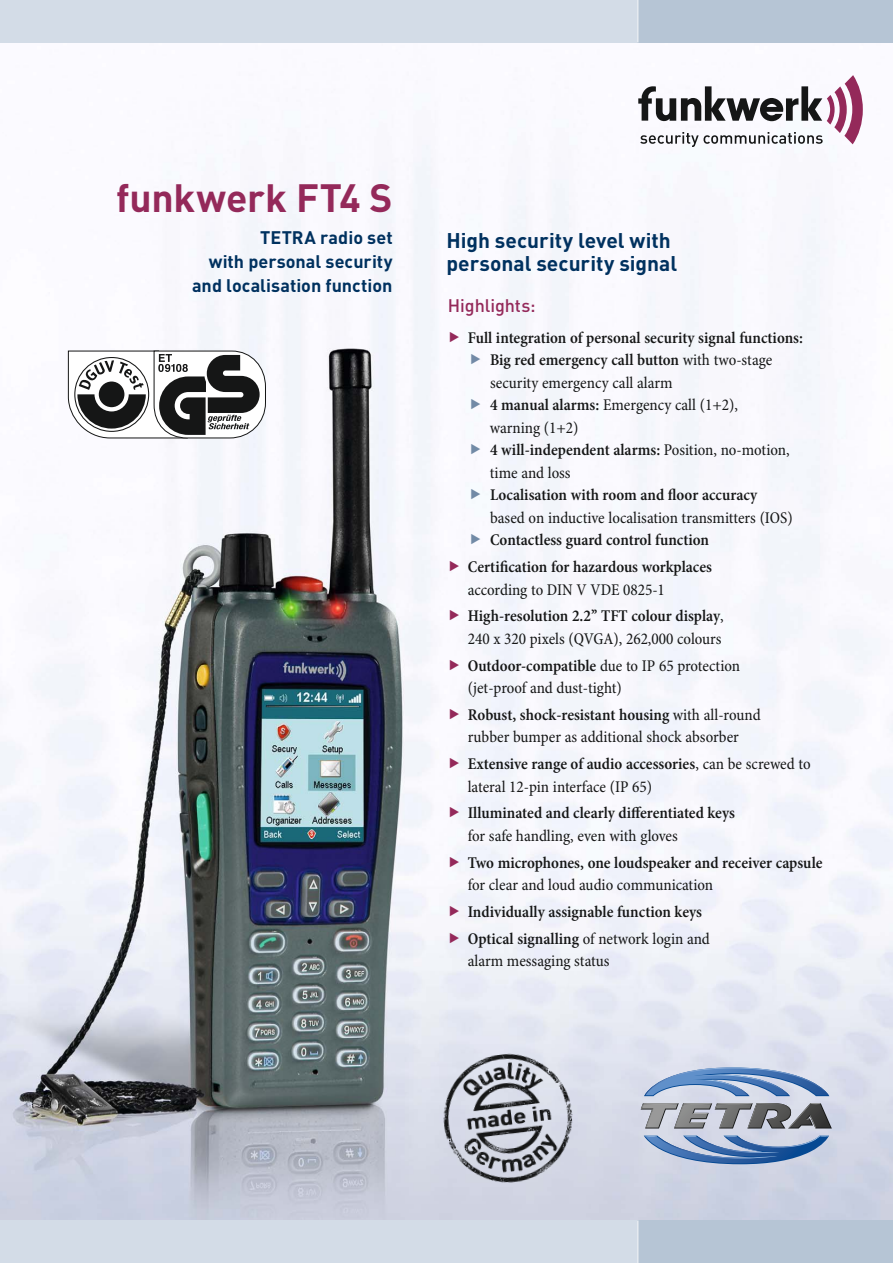
<style>
.page{position:relative;width:893px;height:1263px;background:#fff}
.page>*{position:absolute;margin:0;border:0;box-sizing:border-box;transform-origin:0 0}
.t1{font:700 39px "DIN";letter-spacing:-.005em;color:#94295a}
.t2{font:700 21px/22.5px "DIN";color:#00315f}
.t3{font:700 18px/24px "DIN";color:#00315f;text-align:right}
.t4{font:500 18px "DIN";letter-spacing:-.005em;color:#94295a}
.t5{font:600 condensed 16.5px/22.5px "Minion Pro";color:#151616}
.t6{font:condensed 16.5px/26.7px "Minion Pro";color:#151616}
.s1{font-weight:400}
.s2{font-weight:600}
</style>
<div class="page">
<img style="left:0;top:141px;width:893px;height:1079px">
<img style="left:432px;top:1042px;width:152px;height:153px">
<svg style="left:641px;top:1067px;width:191px;height:97px;background:#98a8c1"></svg>
<div style="left:0;top:0;width:893px;height:43px;background:#d3dce7"></div>
<div style="left:638px;top:0;width:255px;height:43px;background:#b6c5d5"></div>
<hr style="left:637px;top:0;width:1px;height:43px;background:#fff">
<div style="left:0;top:1220px;width:893px;height:43px;background:#d3dce7"></div>
<div style="left:638px;top:1220px;width:255px;height:43px;background:#b6c5d5"></div>
<hr style="left:637px;top:1220px;width:1px;height:43px;background:#fff">
<svg style="left:638px;top:75px;width:225px;height:72px"></svg>
<svg style="left:68px;top:351px;width:198px;height:87px"></svg>
<svg style="left:450px;top:332px;width:9px;height:10px"></svg>
<svg style="left:471px;top:354px;width:9px;height:11px"></svg>
<svg style="left:471px;top:399px;width:9px;height:11px"></svg>
<svg style="left:471px;top:444px;width:9px;height:11px"></svg>
<svg style="left:471px;top:489px;width:9px;height:11px"></svg>
<svg style="left:471px;top:534px;width:9px;height:11px"></svg>
<svg style="left:450px;top:561px;width:9px;height:10px"></svg>
<svg style="left:450px;top:610px;width:9px;height:11px"></svg>
<svg style="left:450px;top:659px;width:9px;height:11px"></svg>
<svg style="left:450px;top:709px;width:9px;height:10px"></svg>
<svg style="left:450px;top:758px;width:9px;height:10px"></svg>
<svg style="left:450px;top:807px;width:9px;height:11px"></svg>
<svg style="left:450px;top:856px;width:9px;height:11px"></svg>
<svg style="left:450px;top:906px;width:9px;height:10px"></svg>
<svg style="left:450px;top:932px;width:9px;height:11px"></svg>
<h1 class="t1" style="left:116px;top:184px;width:278px">funkwerk FT4 S</h1>
<p class="t3" style="left:192px;top:228px;width:202px">TETRA radio set<br>with personal security and localisation function</p>
<p class="t2" style="left:446px;top:232px;width:232px">High security level with personal security signal</p>
<p class="t4" style="left:448px;top:299px;width:89px">Highlights:</p>
<p class="t5" style="left:490px;top:328px;width:315px;text-indent:-22px">Full integration of personal security signal functions:<br>Big red emergency call button <span class="s1">with two-stage security emergency call alarm<br></span>4 manual alarms: <span class="s1">Emergency call (1+2),<br>warning (1+2)<br></span>4 will-independent alarms: <span class="s1">Position, no-motion, time and loss</span></p>
<p class="t5" style="left:490px;top:485px;width:269px">Localisation with room and floor accuracy</p>
<p class="t6" style="left:490px;top:506px;width:304px">based on inductive localisation transmitters (IOS)</p>
<p class="t5" style="left:468px;top:528px;width:246px;line-height:26.7px;text-align:right">Contactless guard control function<br>Certification for hazardous workplaces</p>
<p class="t5" style="left:468px;top:577px;width:257px;line-height:26.7px"><span class="s1">according to DIN V VDE 0825-1<br></span>High-resolution 2.2’’ TFT colour display<span class="s1">,</span></p>
<p class="t6" style="left:468px;top:627px;width:274px">240 x 320 pixels (QVGA), 262,000 colours<br><span class="s2">Outdoor-compatible</span> due to IP 65 protection</p>
<p class="t6" style="left:468px;top:676px;width:294px">(jet-proof and dust-tight)<br><span class="s2">Robust, shock-resistant housing</span> with all-round</p>
<p class="t6" style="left:468px;top:725px;width:345px">rubber bumper as additional shock absorber<br><span class="s2">Extensive range of audio accessories</span>, can be screwed to</p>
<p class="t6" style="left:468px;top:774px;width:186px">lateral 12-pin interface (IP 65)</p>
<p class="t5" style="left:468px;top:803px;width:269px">Illuminated and clearly differentiated keys</p>
<p class="t6" style="left:468px;top:824px;width:212px">for safe handling, even with gloves</p>
<p class="t5" style="left:468px;top:852px;width:356px">Two microphones, one loudspeaker and receiver capsule</p>
<p class="t6" style="left:468px;top:873px;width:247px">for clear and loud audio communication</p>
<p class="t5" style="left:468px;top:900px;width:244px;line-height:26.7px">Individually assignable function keys<br>Optical signalling <span class="s1">of network login and</span></p>
<p class="t6" style="left:468px;top:949px;width:143px">alarm messaging status</p>
</div>
